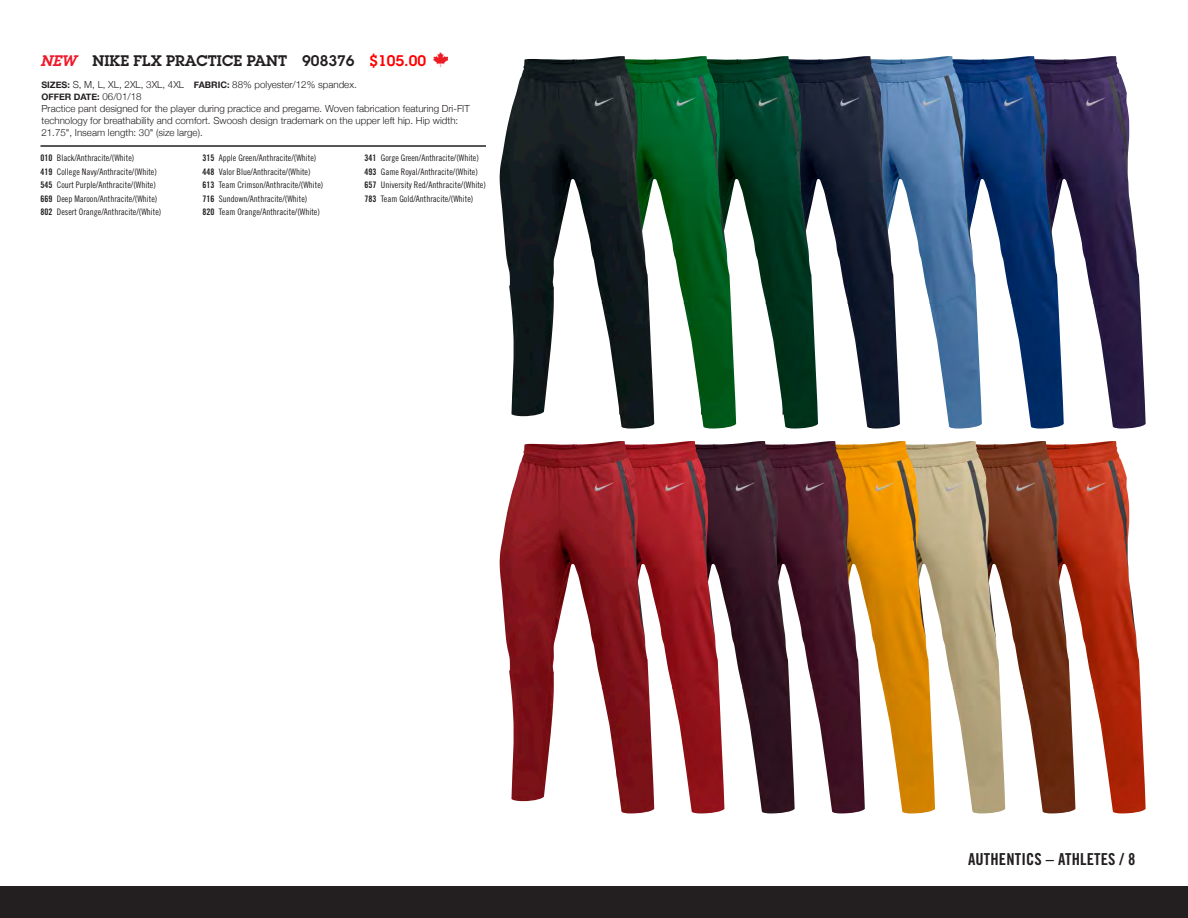
<style>
.page{position:relative;width:1188px;height:918px;background:#fff}
.page>*{position:absolute;margin:0;border:0;box-sizing:border-box;transform-origin:0 0}
.t1{font:16.5px "Trade Gothic Bold Cond Twenty";letter-spacing:.01em;color:#231f20}
.BODY_COPY{font:600 15px "Lubalin Graph";color:#231f20}
.BODY_COPY-2{font:300 9.75px/12px "Helvetica Neue";color:#231f20}
.Color_Code_Color_Nam{font:9px "Trade Gothic Cond Eighteen";color:#231f20}
.BODY_COPY-3{font:700 9px "Helvetica Neue";color:#231f20}
.s1{font-style:italic;color:#ee1b2c}
.s2{color:#f00}
.s3{font-weight:700;font-size:9px}
.s4{font-weight:300;font-size:9.75px}
.s5{font-family:"Trade Gothic Bold Cond Twenty"}
</style>
<div class="page">
<div style="left:0;top:886px;width:1188px;height:32px;background:#231f20"></div>
<img style="left:1076px;top:442px;width:70px;height:371px">
<img style="left:1005px;top:442px;width:71px;height:371px">
<img style="left:935px;top:442px;width:70px;height:371px">
<img style="left:865px;top:442px;width:70px;height:371px">
<img style="left:795px;top:442px;width:70px;height:371px">
<img style="left:725px;top:442px;width:70px;height:371px">
<img style="left:616px;top:442px;width:109px;height:371px">
<img style="left:1064px;top:57px;width:82px;height:372px">
<img style="left:500px;top:442px;width:114px;height:359px">
<img style="left:982px;top:57px;width:82px;height:372px">
<img style="left:900px;top:57px;width:82px;height:372px">
<img style="left:818px;top:57px;width:82px;height:372px">
<img style="left:736px;top:57px;width:82px;height:372px">
<img style="left:619px;top:57px;width:117px;height:372px">
<hr style="left:40px;top:145px;width:446px;height:2px;background:#231f20">
<img style="left:500px;top:57px;width:114px;height:359px">
<img style="left:434px;top:52px;width:14px;height:15px">
<p class="BODY_COPY" style="left:40px;top:51px;width:387px"><span class="s1">NEW</span> NIKE FLX PRACTICE PANT 908376 <span class="s2">$105.00</span></p>
<p class="BODY_COPY-2" style="left:41px;top:78px;width:317px"><span class="s3">SIZES:</span> S, M, L, XL, 2XL, 3XL, 4XL <span class="s3">FABRIC:</span> 88% polyester/12% spandex.</p>
<p class="BODY_COPY-3" style="left:41px;top:90px;width:102px">OFFER DATE: <span class="s4">06/01/18</span></p>
<p class="BODY_COPY-2" style="left:41px;top:102px;width:430px">Practice pant designed for the player during practice and pregame. Woven fabrication featuring Dri-FIT technology for breathability and comfort. Swoosh design trademark on the upper left hip. Hip width:<br>21.75", Inseam length: 30" (size large).</p>
<p class="Color_Code_Color_Nam" style="left:40px;top:152px;width:95px"><span class="s5">010</span> Black/Anthracite/(White)</p>
<p class="Color_Code_Color_Nam" style="left:202px;top:152px;width:115px"><span class="s5">315</span> Apple Green/Anthracite/(White)</p>
<p class="Color_Code_Color_Nam" style="left:364px;top:152px;width:116px"><span class="s5">341</span> Gorge Green/Anthracite/(White)</p>
<p class="Color_Code_Color_Nam" style="left:40px;top:166px;width:118px"><span class="s5">419</span> College Navy/Anthracite/(White)</p>
<p class="Color_Code_Color_Nam" style="left:202px;top:166px;width:110px"><span class="s5">448</span> Valor Blue/Anthracite/(White)</p>
<p class="Color_Code_Color_Nam" style="left:364px;top:166px;width:115px"><span class="s5">493</span> Game Royal/Anthracite/(White)</p>
<p class="Color_Code_Color_Nam" style="left:40px;top:179px;width:117px"><span class="s5">545</span> Court Purple/Anthracite/(White)</p>
<p class="Color_Code_Color_Nam" style="left:202px;top:179px;width:122px"><span class="s5">613</span> Team Crimson/Anthracite/(White)</p>
<p class="Color_Code_Color_Nam" style="left:364px;top:179px;width:123px"><span class="s5">657</span> University Red/Anthracite/(White)</p>
<p class="Color_Code_Color_Nam" style="left:40px;top:193px;width:118px"><span class="s5">669</span> Deep Maroon/Anthracite/(White)</p>
<p class="Color_Code_Color_Nam" style="left:202px;top:193px;width:106px"><span class="s5">716</span> Sundown/Anthracite/(White)</p>
<p class="Color_Code_Color_Nam" style="left:364px;top:193px;width:110px"><span class="s5">783</span> Team Gold/Anthracite/(White)</p>
<p class="Color_Code_Color_Nam" style="left:40px;top:206px;width:122px"><span class="s5">802</span> Desert Orange/Anthracite/(White)</p>
<p class="Color_Code_Color_Nam" style="left:202px;top:206px;width:119px"><span class="s5">820</span> Team Orange/Anthracite/(White)</p>
<h1 class="t1" style="left:968px;top:849px;width:169px">AUTHENTICS – ATHLETES / 8</h1>
</div>
